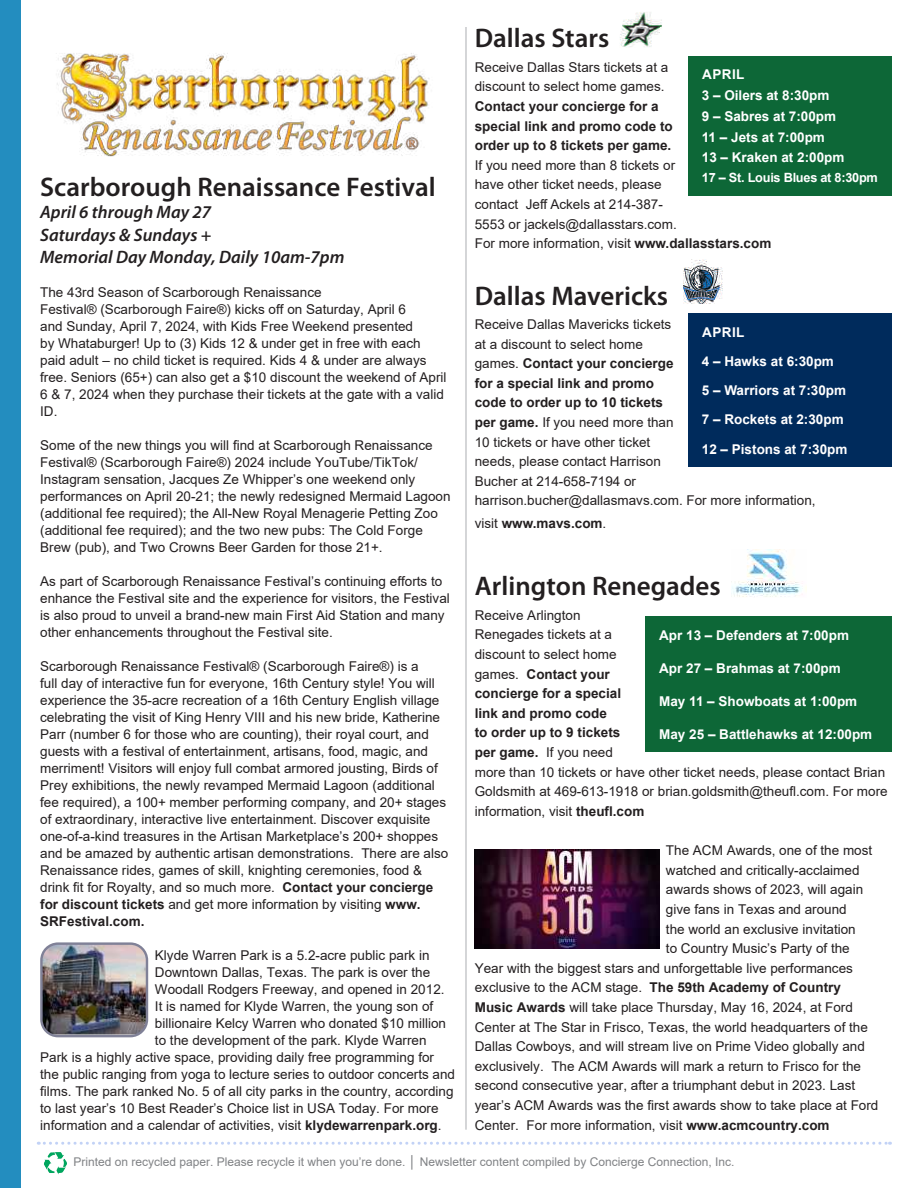
<style>
.page{position:relative;width:918px;height:1188px;background:#fff}
.page>*{position:absolute;margin:0;border:0;box-sizing:border-box;transform-origin:0 0}
.t1{font:600 27px "Myriad Pro";color:#231f20}
.t2{font:italic 600 18px/22.4px "Myriad Pro";color:#231f20}
.t3{font:13.5px/17px "Arial";color:#231f20}
.t4{font:700 13.5px/29.2px "Arial";color:#fff}
.t5{font:700 13.5px/19.6px "Arial";color:#231f20}
.t6{font:700 12.75px "Arial";letter-spacing:-.02em;color:#fff}
.t7{font:12px "Arial";color:#808285}
.s1{font-weight:700}
.s2{font-weight:400}
</style>
<div class="page">
<img style="left:620px;top:12px;width:42px;height:35px">
<img style="left:683px;top:259px;width:40px;height:45px">
<img style="left:732px;top:550px;width:71px;height:47px">
<svg style="left:38px;top:1142px;width:853px;height:3px"></svg>
<img style="left:44px;top:1152px;width:23px;height:22px">
<div style="left:0;top:0;width:20px;height:1188px;background:#238dbf"></div>
<hr style="left:465px;top:27px;width:2px;height:1103px;background:#c7c9cb">
<div style="left:688px;top:313px;width:204px;height:154px;background:#002b5c"></div>
<div style="left:688px;top:56px;width:203px;height:139px;background:#0d6737"></div>
<div style="left:646px;top:617px;width:246px;height:135px;background:#0d6737"></div>
<img style="left:57px;top:53px;width:372px;height:104px">
<img style="left:475px;top:850px;width:184px;height:99px">
<img style="left:43px;top:945px;width:104px;height:90px">
<div style="left:40px;top:942px;width:108px;height:95px;border:2px solid #808197;border-radius:17px"></div>
<h1 class="t1" style="left:475px;top:21px;width:136px">Dallas Stars</h1>
<p class="t3" style="left:475px;top:57px;width:195px;line-height:19.6px">Receive Dallas Stars tickets at a discount to select home games.</p>
<p class="t5" style="left:475px;top:96px;width:200px">Contact your concierge for a special link and promo code to order up to 8 tickets per game.</p>
<p class="t3" style="left:475px;top:155px;width:298px;line-height:19.6px">If you need more than 8 tickets or<br>have other ticket needs, please<br>contact Jeff Ackels at 214-387-<br>5553 or jackels@dallasstars.com.<br>For more information, visit <span class="s1">www.dallasstars.com</span></p>
<h1 class="t1" style="left:475px;top:278px;width:195px">Dallas Mavericks</h1>
<p class="t3" style="left:475px;top:314px;width:342px;line-height:19.6px">Receive Dallas Mavericks tickets<br>at a discount to select home<br>games. <span class="s1">Contact your concierge<br>for a special link and promo<br>code to order up to 10 tickets<br>per game.</span> If you need more than<br>10 tickets or have other ticket<br>needs, please contact Harrison<br>Bucher at 214-658-7194 or harrison.bucher@dallasmavs.com. For more information,</p>
<p class="t5" style="left:475px;top:514px;width:133px"><span class="s2">visit</span> www.mavs.com<span class="s2">.</span></p>
<p class="t4" style="left:702px;top:65px;width:144px;line-height:20.7px">APRIL<br>3 – Oilers at 8:30pm<br>9 – Sabres at 7:00pm<br>11 – Jets at 7:00pm<br>13 – Kraken at 2:00pm</p>
<p class="t6" style="left:702px;top:169px;width:178px">17 – St. Louis Blues at 8:30pm</p>
<h1 class="t1" style="left:40px;top:170px;width:397px">Scarborough Renaissance Festival</h1>
<h2 class="t2" style="left:40px;top:200px;width:306px">April 6 through May 27<br>Saturdays &amp; Sundays +<br>Memorial Day Monday, Daily 10am-7pm</h2>
<p class="t3" style="left:40px;top:284px;width:408px">The 43rd Season of Scarborough Renaissance<br>Festival® (Scarborough Faire®) kicks off on Saturday, April 6<br>and Sunday, April 7, 2024, with Kids Free Weekend presented<br>by Whataburger! Up to (3) Kids 12 &amp; under get in free with each paid adult – no child ticket is required. Kids 4 &amp; under are always free. Seniors (65+) can also get a $10 discount the weekend of April 6 &amp; 7, 2024 when they purchase their tickets at the gate with a valid ID.</p>
<p class="t3" style="left:40px;top:437px;width:412px">Some of the new things you will find at Scarborough Renaissance Festival® (Scarborough Faire®) 2024 include YouTube/TikTok/ Instagram sensation, Jacques Ze Whipper’s one weekend only performances on April 20-21; the newly redesigned Mermaid Lagoon (additional fee required); the All-New Royal Menagerie Petting Zoo (additional fee required); and the two new pubs: The Cold Forge Brew (pub), and Two Crowns Beer Garden for those 21+.</p>
<p class="t3" style="left:40px;top:573px;width:411px">As part of Scarborough Renaissance Festival’s continuing efforts to enhance the Festival site and the experience for visitors, the Festival is also proud to unveil a brand-new main First Aid Station and many other enhancements throughout the Festival site.</p>
<p class="t3" style="left:40px;top:657px;width:410px">Scarborough Renaissance Festival® (Scarborough Faire®) is a<br>full day of interactive fun for everyone, 16th Century style! You will experience the 35-acre recreation of a 16th Century English village celebrating the visit of King Henry VIII and his new bride, Katherine Parr (number 6 for those who are counting), their royal court, and guests with a festival of entertainment, artisans, food, magic, and merriment! Visitors will enjoy full combat armored jousting, Birds of Prey exhibitions, the newly revamped Mermaid Lagoon (additional fee required), a 100+ member performing company, and 20+ stages of extraordinary, interactive live entertainment. Discover exquisite one-of-a-kind treasures in the Artisan Marketplace’s 200+ shoppes and be amazed by authentic artisan demonstrations. There are also Renaissance rides, games of skill, knighting ceremonies, food &amp; drink fit for Royalty, and so much more. <span class="s1">Contact your concierge for discount tickets</span> and get more information by visiting <span class="s1">www.<br>SRFestival.com.</span></p>
<p class="t3" style="left:155px;top:946px;width:276px">Klyde Warren Park is a 5.2-acre public park in</p>
<p class="t3" style="left:155px;top:963px;width:277px">Downtown Dallas, Texas. The park is over the</p>
<p class="t3" style="left:155px;top:980px;width:291px">Woodall Rodgers Freeway, and opened in 2012.</p>
<p class="t3" style="left:155px;top:997px;width:280px">It is named for Klyde Warren, the young son of</p>
<p class="t3" style="left:155px;top:1014px;width:293px">billionaire Kelcy Warren who donated $10 million</p>
<p class="t3" style="left:155px;top:1031px;width:273px">to the development of the park. Klyde Warren</p>
<p class="t3" style="left:40px;top:1048px;width:395px">Park is a highly active space, providing daily free programming for</p>
<p class="t3" style="left:40px;top:1065px;width:416px">the public ranging from yoga to lecture series to outdoor concerts and</p>
<p class="t3" style="left:40px;top:1082px;width:415px">films. The park ranked No. 5 of all city parks in the country, according</p>
<p class="t3" style="left:40px;top:1099px;width:400px">to last year’s 10 Best Reader’s Choice list in USA Today. For more</p>
<p class="t3" style="left:40px;top:1116px;width:403px">information and a calendar of activities, visit <span class="s1">klydewarrenpark.org</span>.</p>
<p class="t4" style="left:702px;top:317px;width:147px">APRIL<br>4 – Hawks at 6:30pm<br>5 – Warriors at 7:30pm<br>7 – Rockets at 2:30pm<br>12 – Pistons at 7:30pm</p>
<h1 class="t1" style="left:475px;top:569px;width:248px">Arlington Renegades</h1>
<p class="t3" style="left:475px;top:605px;width:414px;line-height:19.6px">Receive Arlington<br>Renegades tickets at a<br>discount to select home<br>games. <span class="s1">Contact your<br>concierge for a special<br>link and promo code<br>to order up to 9 tickets<br>per game.</span> If you need<br>more than 10 tickets or have other ticket needs, please contact Brian<br>Goldsmith at 469-613-1918 or brian.goldsmith@theufl.com. For more information, visit <span class="s1">theufl.com</span></p>
<p class="t3" style="left:666px;top:842px;width:208px">The ACM Awards, one of the most</p>
<p class="t3" style="left:666px;top:861px;width:195px">watched and critically-acclaimed</p>
<p class="t3" style="left:666px;top:881px;width:199px">awards shows of 2023, will again</p>
<p class="t3" style="left:666px;top:901px;width:182px">give fans in Texas and around</p>
<p class="t3" style="left:666px;top:920px;width:191px">the world an exclusive invitation</p>
<p class="t3" style="left:666px;top:940px;width:185px">to Country Music’s Party of the</p>
<p class="t3" style="left:475px;top:959px;width:380px">Year with the biggest stars and unforgettable live performances</p>
<p class="t3" style="left:475px;top:979px;width:368px">exclusive to the ACM stage. <span class="s1">The 59th Academy of Country</span></p>
<p class="t3" style="left:475px;top:999px;width:380px"><span class="s1">Music Awards</span> will take place Thursday, May 16, 2024, at Ford</p>
<p class="t3" style="left:475px;top:1018px;width:395px">Center at The Star in Frisco, Texas, the world headquarters of the</p>
<p class="t3" style="left:475px;top:1038px;width:392px">Dallas Cowboys, and will stream live on Prime Video globally and</p>
<p class="t3" style="left:475px;top:1058px;width:388px">exclusively. The ACM Awards will mark a return to Frisco for the</p>
<p class="t3" style="left:475px;top:1077px;width:382px">second consecutive year, after a triumphant debut in 2023. Last</p>
<p class="t3" style="left:475px;top:1097px;width:405px">year’s ACM Awards was the first awards show to take place at Ford</p>
<p class="t3" style="left:475px;top:1116px;width:356px">Center. For more information, visit <span class="s1">www.acmcountry.com</span></p>
<p class="t7" style="left:73px;top:1154px;width:663px">Printed on recycled paper. Please recycle it when you’re done. │ Newsletter content compiled by Concierge Connection, Inc.</p>
<p class="t4" style="left:659px;top:621px;width:191px">Apr 13 – Defenders at 7:00pm</p>
<p class="t4" style="left:659px;top:654px;width:183px">Apr 27 – Brahmas at 7:00pm</p>
<p class="t4" style="left:659px;top:687px;width:200px">May 11 – Showboats at 1:00pm</p>
<p class="t4" style="left:659px;top:719px;width:215px">May 25 – Battlehawks at 12:00pm</p>
</div>
